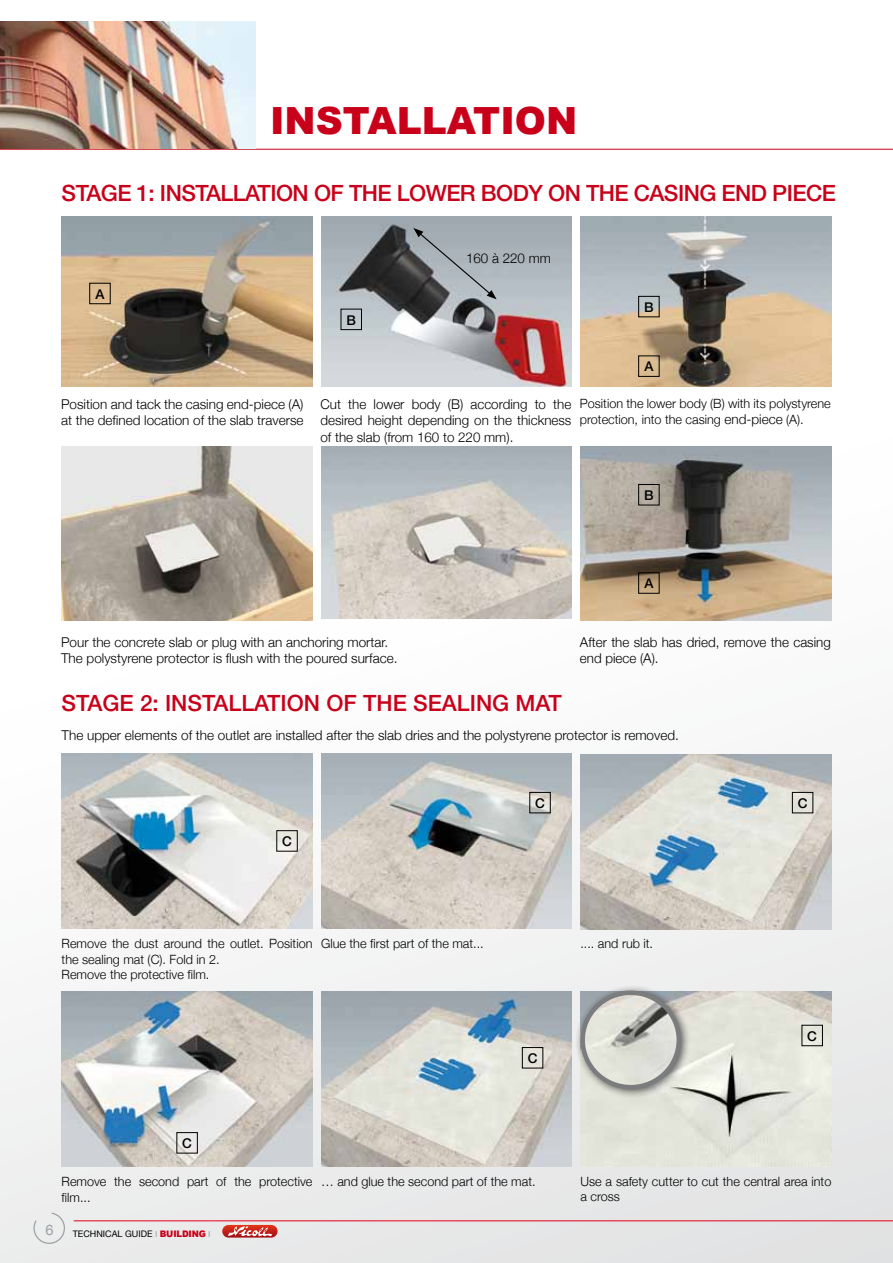
<style>
.page{position:relative;width:893px;height:1263px;background:#fff}
.page>*{position:absolute;margin:0;border:0;box-sizing:border-box;transform-origin:0 0}
.t1{font:900 37.5px "Arial";color:#c90019}
.t2{font:500 22.5px "Helvetica Neue CE";letter-spacing:-.025em;color:#c90019}
.t3{font:500 22.5px "Helvetica Neue CE";color:#c90019}
.t4{font:14.7px "Helvetica Neue";color:#9ca1a5}
.t5{font:300 13.5px/16.5px "Helvetica Neue";color:#000}
.t6{font:500 13.5px "Helvetica Neue CE";color:#000}
.t7{font:300 12.75px/15.8px "Helvetica Neue";color:#000}
.t8{font:9px "Helvetica Neue";color:#000}
.s1{font-size:13.5px}
.s2{font-size:8.1px;color:#9c9e9f}
.s3{font-family:"Arial";font-weight:900;color:#c90019}
</style>
<div class="page">
<hr style="left:74px;top:1220px;width:819px;height:1px;background:#e2001a">
<svg style="left:222px;top:1225px;width:56px;height:13px"></svg>
<hr style="left:0;top:149px;width:893px;height:1px;background:#c90019">
<img style="left:0;top:21px;width:255px;height:128px">
<img style="left:321px;top:217px;width:251px;height:170px">
<img style="left:580px;top:217px;width:251px;height:170px">
<img style="left:62px;top:446px;width:251px;height:175px">
<img style="left:321px;top:446px;width:251px;height:172px">
<img style="left:62px;top:217px;width:251px;height:170px">
<img style="left:580px;top:446px;width:251px;height:175px">
<svg style="left:413px;top:228px;width:84px;height:71px;background:#949ba1"></svg>
<img style="left:580px;top:992px;width:251px;height:174px">
<img style="left:321px;top:992px;width:251px;height:174px">
<img style="left:580px;top:755px;width:251px;height:174px">
<img style="left:62px;top:992px;width:251px;height:174px">
<img style="left:62px;top:754px;width:251px;height:174px">
<img style="left:321px;top:754px;width:251px;height:174px">
<div style="left:574px;top:984px;width:116px;height:115px;background:#000;opacity:.62"></div>
<img style="left:583px;top:993px;width:96px;height:94px">
<div style="left:580px;top:990px;width:101px;height:99px;border:4px solid #7b7c7e;border-radius:50%"></div>
<svg style="left:33px;top:1212px;width:32px;height:33px"></svg>
<div style="left:89px;top:283px;width:22px;height:21px;border:1px solid #000"></div>
<div style="left:341px;top:309px;width:21px;height:21px;border:1px solid #000"></div>
<div style="left:638px;top:355px;width:21px;height:22px;border:1px solid #000"></div>
<div style="left:638px;top:296px;width:21px;height:21px;border:1px solid #000"></div>
<div style="left:638px;top:572px;width:21px;height:22px;border:1px solid #000"></div>
<div style="left:638px;top:484px;width:21px;height:21px;border:1px solid #000"></div>
<div style="left:276px;top:830px;width:22px;height:21px;border:1px solid #000"></div>
<div style="left:529px;top:792px;width:22px;height:21px;border:1px solid #000"></div>
<div style="left:792px;top:792px;width:21px;height:21px;border:1px solid #000"></div>
<div style="left:176px;top:1132px;width:22px;height:21px;border:1px solid #000"></div>
<div style="left:522px;top:1047px;width:21px;height:21px;border:1px solid #000"></div>
<div style="left:801px;top:1025px;width:22px;height:21px;border:1px solid #000"></div>
<h1 class="t1" style="left:270px;top:93px;width:309px">I NSTALLATION</h1>
<h2 class="t2" style="left:62px;top:179px;width:776px">STAGE 1: INSTALLATION OF THE LOWER BODY ON THE CASING END PIECE</h2>
<p class="t6" style="left:95px;top:286px;width:11px">A</p>
<p class="t6" style="left:346px;top:312px;width:9px">B</p>
<p class="t5" style="left:466px;top:249px;width:86px">160 à 220 mm</p>
<p class="t6" style="left:644px;top:299px;width:9px">B</p>
<p class="t6" style="left:644px;top:358px;width:11px">A</p>
<p class="t5" style="left:61px;top:395px;width:244px">Position and tack the casing end-piece (A) at the defined location of the slab traverse</p>
<p class="t5" style="left:320px;top:395px;width:252px;text-align:justify">Cut the lower body (B) according to the desired height depending on the thickness of the slab (from 160 to 220 mm).</p>
<p class="t7" style="left:580px;top:395px;width:252px;line-height:16.5px">Position the lower body (B) with its polystyrene protection, into the casing <span class="s1">end-piece</span> (A).</p>
<p class="t6" style="left:644px;top:487px;width:9px">B</p>
<p class="t6" style="left:644px;top:575px;width:11px">A</p>
<p class="t5" style="left:61px;top:633px;width:338px">Pour the concrete slab or plug with an anchoring mortar.<br>The polystyrene protector is flush with the poured surface.</p>
<p class="t5" style="left:580px;top:633px;width:252px">After the slab has dried, remove the casing end piece (A).</p>
<h2 class="t3" style="left:62px;top:689px;width:502px">STAGE 2: INSTALLATION OF THE SEALING MAT</h2>
<p class="t5" style="left:62px;top:727px;width:619px">The upper elements of the outlet are installed after the slab dries and the polystyrene protector is removed.</p>
<p class="t6" style="left:282px;top:833px;width:10px">C</p>
<p class="t6" style="left:535px;top:795px;width:10px">C</p>
<p class="t6" style="left:798px;top:795px;width:10px">C</p>
<p class="t7" style="left:62px;top:935px;width:252px">Remove the dust around the outlet. Position the sealing mat (C). Fold in 2.<br>Remove the protective film.</p>
<p class="t7" style="left:321px;top:935px;width:164px">Glue the first part of the mat...</p>
<p class="t7" style="left:580px;top:935px;width:74px">.... and rub it.</p>
<p class="t6" style="left:528px;top:1050px;width:10px">C</p>
<p class="t6" style="left:807px;top:1028px;width:10px">C</p>
<p class="t6" style="left:182px;top:1135px;width:10px">C</p>
<p class="t7" style="left:62px;top:1173px;width:252px">Remove the second part of the protective film...</p>
<p class="t7" style="left:321px;top:1173px;width:216px">… and glue the second part of the mat.</p>
<p class="t7" style="left:580px;top:1174px;width:252px;line-height:15px">Use a safety cutter to cut the central area into a cross</p>
<p class="t4" style="left:45px;top:1221px;width:10px">6</p>
<p class="t8" style="left:73px;top:1228px;width:139px">TECHNICAL GUIDE <span class="s2">I</span> <span class="s3">B</span><span class="s3">UILDING</span> <span class="s2">I</span></p>
</div>
